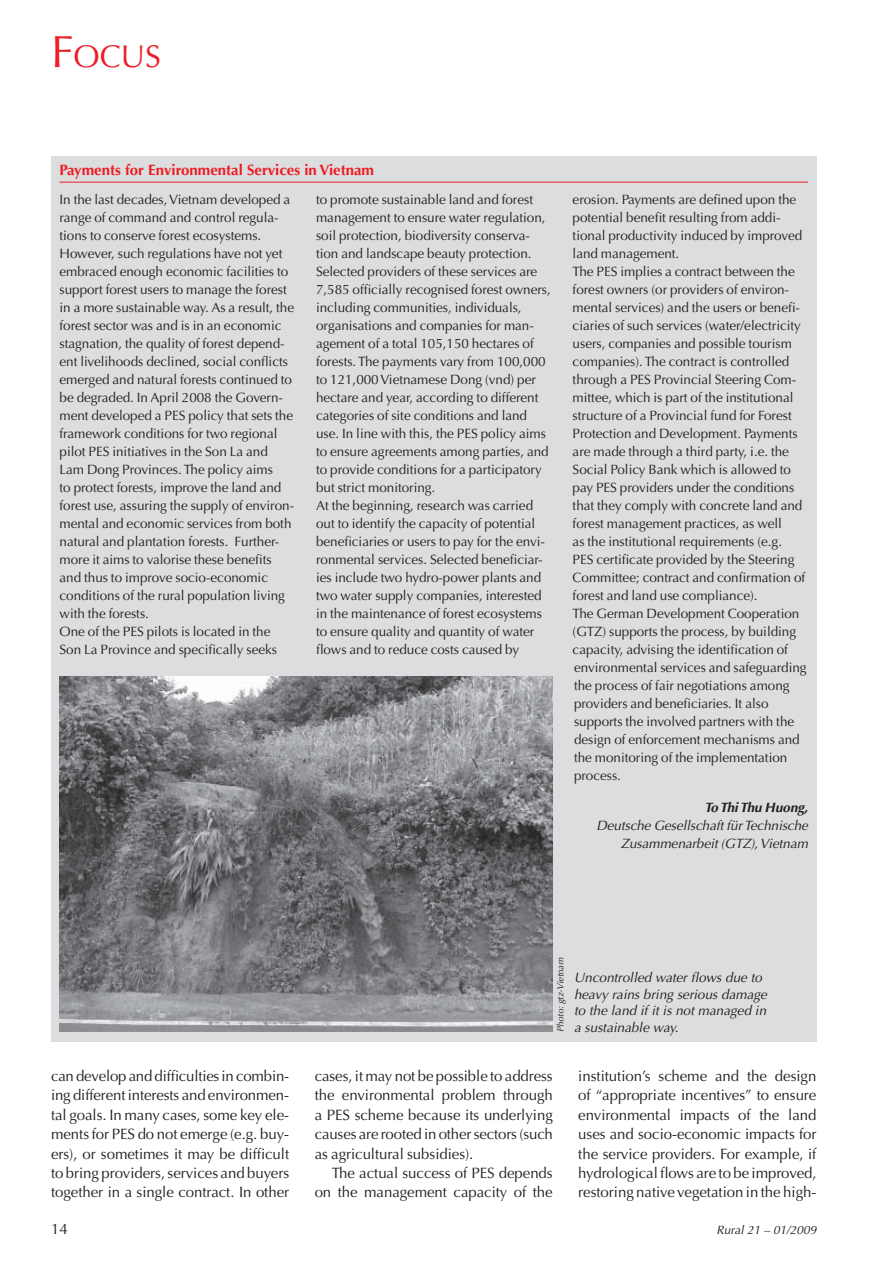
<style>
.page{position:relative;width:893px;height:1263px;background:#fff}
.page>*{position:absolute;margin:0;border:0;box-sizing:border-box;transform-origin:0 0}
.t1{font:31.5px "Optima";color:#ed1c24}
.t2{font:15px/19.5px "Optima";letter-spacing:-.005em;color:#231f20;text-align:justify}
.t3{font:700 15px "Optima";color:#ed1c24}
.t4{font:13.5px/18px "Optima";letter-spacing:-.005em;color:#231f20}
.t5{font:italic 13.5px/16.5px "Optima";color:#231f20;text-align:right}
.t6{font:italic 700 13.5px "Optima";letter-spacing:-.005em;color:#231f20}
.t7{font:italic 12px "Optima";color:#231f20}
.t8{font:italic 9px "Optima";color:#231f20}
.s1{font-size:45px}
</style>
<div class="page">
<div style="left:51px;top:156px;width:765px;height:886px;background:#dcddde"></div>
<hr style="left:60px;top:182px;width:748px;height:1px;background:#ed1c24">
<img style="left:60px;top:676px;width:493px;height:356px">
<h1 class="t1" style="left:51px;top:43px;width:112px"><span class="s1">F</span>OCUS</h1>
<p class="t3" style="left:60px;top:164px;width:316px">Payments for Environmental Services in Vietnam</p>
<p class="t4" style="left:60px;top:192px;width:236px">In the last decades, Vietnam developed a range of command and control regula&shy;tions to conserve forest ecosystems.<br>However, such regulations have not yet embraced enough economic facilities to support forest users to manage the forest in a more sustainable way. As a result, the forest sector was and is in an economic stagnation, the quality of forest depend&shy;ent livelihoods declined, social conflicts emerged and natural forests continued to be degraded. In April 2008 the Govern&shy;ment developed a PES policy that sets the framework conditions for two regional pilot PES initiatives in the Son La and Lam Dong Provinces. The policy aims<br>to protect forests, improve the land and forest use, assuring the supply of environ&shy;mental and economic services from both natural and plantation forests. Further&shy;more it aims to valorise these benefits and thus to improve socio-economic conditions of the rural population living with the forests.<br>One of the PES pilots is located in the Son La Province and specifically seeks</p>
<p class="t4" style="left:316px;top:192px;width:236px">to promote sustainable land and forest management to ensure water regulation, soil protection, biodiversity conserva&shy;tion and landscape beauty protection.<br>Selected providers of these services are 7,585 officially recognised forest owners, including communities, individuals, organisations and companies for man&shy;agement of a total 105,150 hectares of forests. The payments vary from 100,000 to 121,000 Vietnamese Dong (vnd) per hectare and year, according to different categories of site conditions and land use. In line with this, the PES policy aims to ensure agreements among parties, and to provide conditions for a participatory but strict monitoring.<br>At the beginning, research was carried out to identify the capacity of potential beneficiaries or users to pay for the envi&shy;ronmental services. Selected beneficiar&shy;ies include two hydro-power plants and two water supply companies, interested in the maintenance of forest ecosystems to ensure quality and quantity of water flows and to reduce costs caused by</p>
<p class="t4" style="left:573px;top:192px;width:235px">erosion. Payments are defined upon the potential benefit resulting from addi&shy;tional productivity induced by improved land management.<br>The PES implies a contract between the forest owners (or providers of environ&shy;mental services) and the users or benefi&shy;ciaries of such services (water/electricity users, companies and possible tourism companies). The contract is controlled through a PES Provincial Steering Com&shy;mittee, which is part of the institutional structure of a Provincial fund for Forest Protection and Development. Payments are made through a third party, i.e. the Social Policy Bank which is allowed to pay PES providers under the conditions that they comply with concrete land and forest management practices, as well<br>as the institutional requirements (e.g.<br>PES certificate provided by the Steering Committee; contract and confirmation of forest and land use compliance).<br>The German Development Cooperation (GTZ) supports the process, by building capacity, advising the identification of environmental services and safeguarding the process of fair negotiations among providers and beneficiaries. It also supports the involved partners with the design of enforcement mechanisms and the monitoring of the implementation process.</p>
<p class="t6" style="left:704px;top:802px;width:105px">To Thi Thu Huong,</p>
<p class="t5" style="left:596px;top:818px;width:213px;line-height:18px">Deutsche Gesellschaft für Technische<br>Zusammenarbeit (GTZ), Vietnam</p>
<p class="t8" style="left:557px;top:1032px;width:76px;rotate:-90deg">Photo: gtz-Vietnam</p>
<p class="t5" style="left:574px;top:971px;width:194px;text-align:left">Uncontrolled water flows due to heavy rains bring serious damage to the land if it is not managed in</p>
<p class="t5" style="left:574px;top:1020px;width:106px">a sustainable way.</p>
<p class="t2" style="left:51px;top:1067px;width:240px">can develop and difficulties in combin&shy;ing different interests and environmen&shy;tal goals. In many cases, some key ele&shy;ments for PES do not emerge (e.g. buy&shy;ers), or sometimes it may be difficult to bring providers, services and buyers together in a single contract. In other</p>
<p class="t2" style="left:315px;top:1067px;width:240px">cases, it may not be possible to address the environmental problem through a PES scheme because its underlying causes are rooted in other sectors (such as agricultural subsidies).</p>
<p class="t2" style="left:315px;top:1164px;width:240px;text-align:right">The actual success of PES depends on the management capacity of the</p>
<p class="t2" style="left:578px;top:1067px;width:240px">institution’s scheme and the design of “appropriate incentives” to ensure environmental impacts of the land uses and socio-economic impacts for the service providers. For example, if hydrological flows are to be improved, restoring native vegetation in the high-</p>
<p class="t2" style="left:51px;top:1220px;width:18px">14</p>
<p class="t7" style="left:716px;top:1224px;width:101px">Rural 21 – 01/2009</p>
</div>
